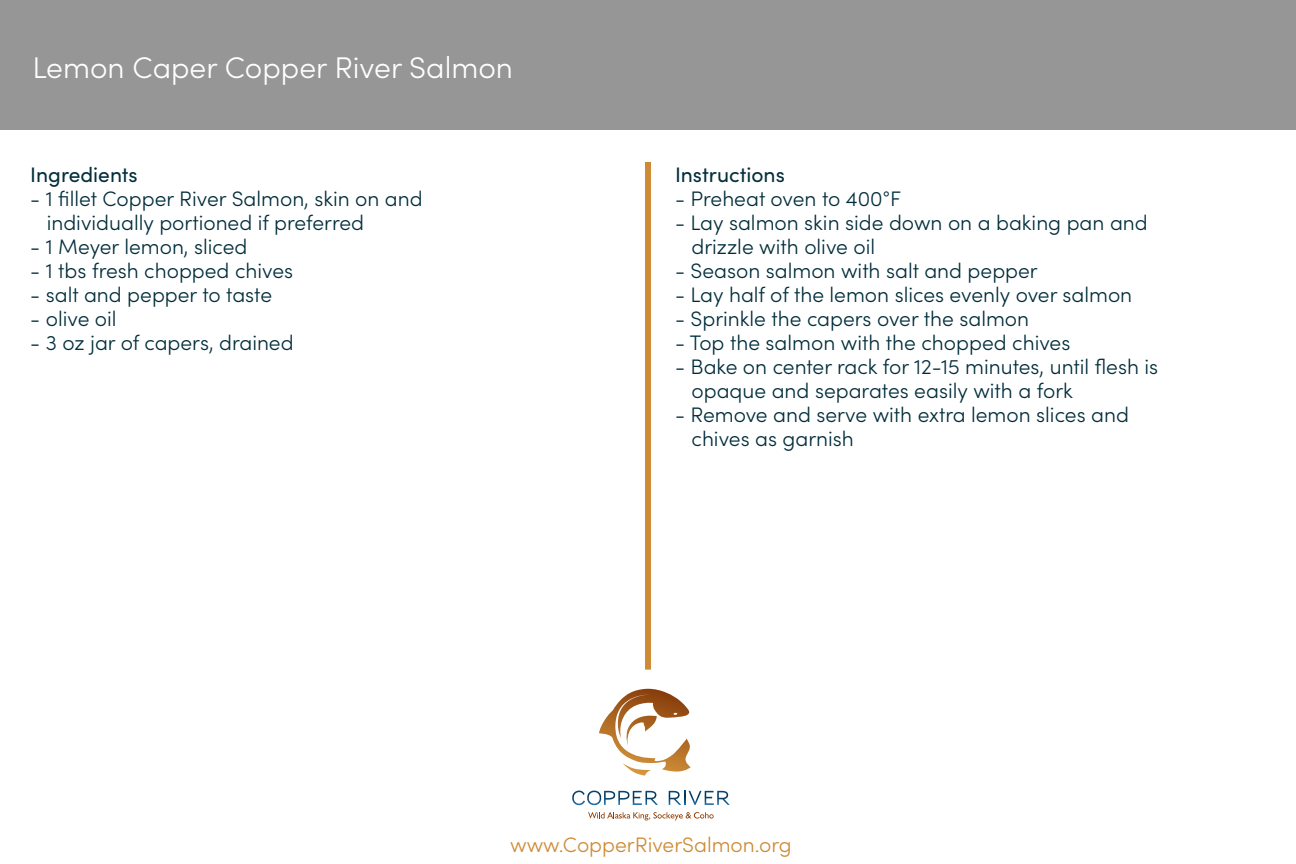
<style>
.page{position:relative;width:1296px;height:864px;background:#fff}
.page>*{position:absolute;margin:0;border:0;box-sizing:border-box;transform-origin:0 0}
.t1{font:300 30px "Sofia Pro";color:#fff}
.t2{font:300 21px/24px "Sofia Pro";color:#002e3b}
.t3{font:300 21px "Sofia Pro";color:#ce8a34}
.t4{font:21px "Sofia Pro";color:#002e3b}
</style>
<div class="page">
<div style="left:645px;top:162px;width:6px;height:508px;background:#ce8a34"></div>
<div style="left:0;top:0;width:1296px;height:130px;background:#969696"></div>
<svg style="left:572px;top:791px;width:86px;height:14px"></svg>
<svg style="left:669px;top:791px;width:61px;height:14px"></svg>
<svg style="left:599px;top:689px;width:92px;height:87px"></svg>
<svg style="left:588px;top:812px;width:126px;height:8px"></svg>
<p class="t1" style="left:32px;top:46px;width:482px">Lemon Caper Copper River Salmon</p>
<p class="t4" style="left:30px;top:159px;width:109px">Ingredients</p>
<p class="t2" style="left:30px;top:185px;width:394px">- 1 fillet Copper River Salmon, skin on and</p>
<p class="t2" style="left:47px;top:209px;width:319px">individually portioned if preferred</p>
<p class="t2" style="left:30px;top:233px;width:219px">- 1 Meyer lemon, sliced</p>
<p class="t2" style="left:30px;top:257px;width:264px">- 1 tbs fresh chopped chives</p>
<p class="t2" style="left:30px;top:281px;width:243px">- salt and pepper to taste</p>
<p class="t2" style="left:30px;top:305px;width:88px">- olive oil</p>
<p class="t2" style="left:30px;top:329px;width:265px">- 3 oz jar of capers, drained</p>
<p class="t4" style="left:675px;top:159px;width:111px">Instructions</p>
<p class="t2" style="left:675px;top:185px;width:227px">- Preheat oven to 400°F</p>
<p class="t2" style="left:692px;top:209px;width:458px;text-indent:-17px">- Lay salmon skin side down on a baking pan and drizzle with olive oil</p>
<p class="t2" style="left:675px;top:257px;width:364px">- Season salmon with salt and pepper</p>
<p class="t2" style="left:675px;top:281px;width:459px">- Lay half of the lemon slices evenly over salmon</p>
<p class="t2" style="left:675px;top:305px;width:356px">- Sprinkle the capers over the salmon</p>
<p class="t2" style="left:675px;top:329px;width:397px">- Top the salmon with the chopped chives</p>
<p class="t2" style="left:675px;top:353px;width:485px">- Bake on center rack for 12-15 minutes, until flesh is</p>
<p class="t2" style="left:692px;top:377px;width:383px">opaque and separates easily with a fork</p>
<p class="t2" style="left:692px;top:401px;width:439px;text-indent:-17px">- Remove and serve with extra lemon slices and chives as garnish</p>
<p class="t3" style="left:510px;top:830px;width:283px">www.CopperRiverSalmon.org</p>
</div>
